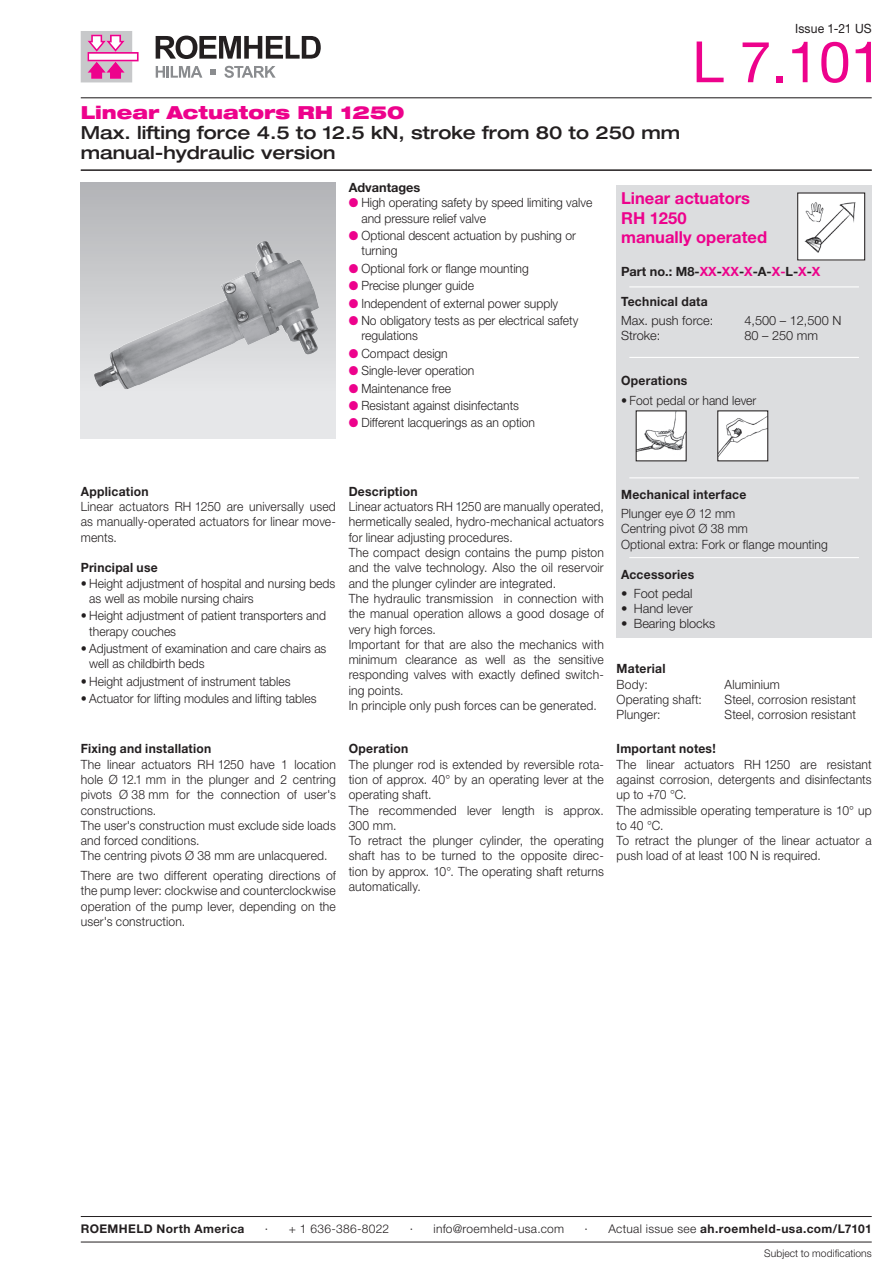
<style>
.page{position:relative;width:893px;height:1263px;background:#fff}
.page>*{position:absolute;margin:0;border:0;box-sizing:border-box;transform-origin:0 0}
.t1{font:57px "Helvetica Neue LT Pro";color:#ed028c}
.t2{font:500 expanded 18px/20.2px "Helvetica Neue LT Pro";color:#231f20}
.t3{font:900 expanded 18px "Helvetica Neue LT Pro";color:#ed028c}
.t4{font:700 16.5px/19.2px "Helvetica Neue LT Pro";color:#ed028c}
.t5{font:300 12.75px/15.3px "Helvetica Neue LT Pro";letter-spacing:.01em;color:#231f20;scale:.95 1}
.t6{font:700 12.75px "Helvetica Neue LT Pro";letter-spacing:.02em;color:#231f20;scale:.95 1}
.t7{font:300 12.75px "Helvetica Neue LT Pro";letter-spacing:.01em;color:#231f20}
.t8{font:700 12.75px "Helvetica Neue LT Pro";color:#231f20}
.t9{font:12.75px "Helvetica Neue LT Pro";letter-spacing:.01em;color:#231f20;scale:.95 1}
.t10{font:700 12px "Helvetica Neue LT Pro";letter-spacing:.035em;color:#231f20}
.t11{font:300 12px "Helvetica Neue LT Pro";letter-spacing:.025em;color:#231f20}
.t12{font:300 10.5px "Helvetica Neue LT Pro";letter-spacing:.01em;color:#231f20}
.s1{color:#ed028c}
.s2{font-weight:300}
</style>
<div class="page">
<hr style="left:81px;top:97px;width:791px;height:1px;background:#231f20">
<svg style="left:156px;top:36px;width:165px;height:23px"></svg>
<svg style="left:156px;top:66px;width:46px;height:12px"></svg>
<svg style="left:224px;top:66px;width:52px;height:12px"></svg>
<svg style="left:210px;top:69px;width:6px;height:6px"></svg>
<svg style="left:81px;top:31px;width:58px;height:51px"></svg>
<div style="left:81px;top:183px;width:255px;height:255px;background:linear-gradient(to bottom,#b4b5b8,#edeef0)"></div>
<img style="left:94px;top:241px;width:225px;height:148px">
<hr style="left:81px;top:170px;width:791px;height:1px;background:#231f20">
<div style="left:617px;top:185px;width:255px;height:103px;background:#dcdddf"></div>
<div style="left:617px;top:286px;width:255px;height:352px;background:#dcdddf"></div>
<img style="left:799px;top:194px;width:64px;height:64px">
<div style="left:797px;top:192px;width:68px;height:68px;border:1px solid #231f20"></div>
<hr style="left:629px;top:286px;width:230px;height:1px;background:#fff">
<hr style="left:629px;top:357px;width:230px;height:1px;background:#fff">
<hr style="left:629px;top:477px;width:230px;height:1px;background:#fff">
<hr style="left:629px;top:557px;width:230px;height:1px;background:#fff">
<img style="left:638px;top:412px;width:47px;height:47px">
<img style="left:719px;top:412px;width:47px;height:47px">
<div style="left:717px;top:410px;width:51px;height:51px;border:1px solid #231f20"></div>
<hr style="left:81px;top:1242px;width:791px;height:1px;background:#231f20">
<hr style="left:81px;top:1216px;width:791px;height:1px;background:#231f20">
<p class="t9" style="left:795px;top:20px;width:82px">Issue 1-21 US</p>
<h2 class="t3" style="left:81px;top:101px;width:325px">Linear Actuators RH 1250</h2>
<h2 class="t2" style="left:81px;top:122px;width:601px">Max. lifting force 4.5 to 12.5 kN, stroke from 80 to 250 mm manual-hydraulic version</h2>
<h1 class="t1" style="left:692px;top:27px;width:192px">L 7.101</h1>
<p class="t8" style="left:349px;top:180px;width:73px">Advantages</p>
<p class="t5" style="left:361px;top:195px;width:245px;text-indent:-13px"><span class="s1">●</span> High operating safety by speed limiting valve and pressure relief valve</p>
<p class="t5" style="left:361px;top:228px;width:227px;text-indent:-13px"><span class="s1">●</span> Optional descent actuation by pushing or turning</p>
<p class="t5" style="left:349px;top:260px;width:191px"><span class="s1">●</span> Optional fork or flange mounting</p>
<p class="t5" style="left:349px;top:278px;width:134px"><span class="s1">●</span> Precise plunger guide</p>
<p class="t5" style="left:349px;top:295px;width:222px"><span class="s1">●</span> Independent of external power supply</p>
<p class="t5" style="left:361px;top:313px;width:230px;text-indent:-13px"><span class="s1">●</span> No obligatory tests as per electrical safety regulations</p>
<p class="t5" style="left:349px;top:345px;width:106px"><span class="s1">●</span> Compact design</p>
<p class="t5" style="left:349px;top:363px;width:134px"><span class="s1">●</span> Single-lever operation</p>
<p class="t5" style="left:349px;top:380px;width:109px"><span class="s1">●</span> Maintenance free</p>
<p class="t5" style="left:349px;top:398px;width:181px"><span class="s1">●</span> Resistant against disinfectants</p>
<p class="t5" style="left:349px;top:415px;width:198px"><span class="s1">●</span> Different lacquerings as an option</p>
<p class="t4" style="left:621px;top:189px;width:148px">Linear actuators<br>RH 1250<br>manually operated</p>
<p class="t8" style="left:621px;top:263px;width:201px">Part no.: M8-<span class="s1">XX</span>-<span class="s1">XX</span>-<span class="s1">X</span>-A-<span class="s1">X-</span>L-<span class="s1">X</span>-<span class="s1">X</span></p>
<p class="t6" style="left:621px;top:294px;width:93px">Technical data</p>
<p class="t7" style="left:621px;top:313px;width:94px">Max. push force:</p>
<p class="t7" style="left:744px;top:313px;width:98px">4,500 – 12,500 N</p>
<p class="t7" style="left:621px;top:328px;width:41px">Stroke:</p>
<p class="t7" style="left:744px;top:328px;width:75px">80 – 250 mm</p>
<p class="t6" style="left:621px;top:373px;width:71px">Operations</p>
<p class="t5" style="left:621px;top:392px;width:144px">• Foot pedal or hand lever</p>
<p class="t6" style="left:81px;top:483px;width:73px">Application</p>
<p class="t5" style="left:81px;top:499px;width:270px;text-align:justify">Linear actuators RH 1250 are universally used as manually-operated actuators for linear move&shy;ments.</p>
<p class="t6" style="left:81px;top:560px;width:83px">Principal use</p>
<p class="t5" style="left:89px;top:575px;width:261px;text-indent:-9px">• Height adjustment of hospital and nursing beds as well as mobile nursing chairs</p>
<p class="t5" style="left:89px;top:608px;width:251px;text-indent:-9px">• Height adjustment of patient transporters and therapy couches</p>
<p class="t5" style="left:89px;top:641px;width:251px;text-indent:-9px">• Adjustment of examination and care chairs as well as childbirth beds</p>
<p class="t5" style="left:81px;top:673px;width:222px">• Height adjustment of instrument tables</p>
<p class="t5" style="left:81px;top:691px;width:250px">• Actuator for lifting modules and lifting tables</p>
<p class="t6" style="left:81px;top:741px;width:139px">Fixing and installation</p>
<p class="t5" style="left:81px;top:756px;width:270px">The linear actuators RH 1250 have 1 location hole Ø 12.1 mm in the plunger and 2 centring pivots Ø 38 mm for the connection of user's constructions.<br>The user's construction must exclude side loads and forced conditions.<br>The centring pivots Ø 38 mm are unlacquered.</p>
<p class="t5" style="left:81px;top:867px;width:270px;text-align:justify">There are two different operating directions of the pump lever: clockwise and counterclockwise operation of the pump lever, depending on the user's construction.</p>
<p class="t6" style="left:349px;top:483px;width:74px">Description</p>
<p class="t5" style="left:349px;top:499px;width:270px">Linear actuators RH 1250 are manually operated, hermetically sealed, hydro-mechanical actuators for linear adjusting procedures.<br>The compact design contains the pump piston and the valve technology. Also the oil reservoir and the plunger cylinder are integrated.<br>The hydraulic transmission in connection with the manual operation allows a good dosage of very high forces.<br>Important for that are also the mechanics with minimum clearance as well as the sensitive responding valves with exactly defined switch&shy;ing points.<br>In principle only push forces can be generated.</p>
<p class="t6" style="left:349px;top:741px;width:64px">Operation</p>
<p class="t5" style="left:349px;top:756px;width:270px">The plunger rod is extended by reversible rota&shy;tion of approx. 40° by an operating lever at the operating shaft.<br>The recommended lever length is approx.<br>300 mm.<br>To retract the plunger cylinder, the operating shaft has to be turned to the opposite direc&shy;tion by approx. 10°. The operating shaft returns automatically.</p>
<p class="t6" style="left:621px;top:486px;width:133px">Mechanical interface</p>
<p class="t5" style="left:621px;top:506px;width:219px">Plunger eye Ø 12 mm<br>Centring pivot Ø 38 mm<br>Optional extra: Fork or flange mounting</p>
<p class="t6" style="left:621px;top:567px;width:78px">Accessories</p>
<p class="t7" style="left:621px;top:586px;width:73px">• Foot pedal</p>
<p class="t7" style="left:621px;top:601px;width:73px">• Hand lever</p>
<p class="t7" style="left:621px;top:616px;width:96px">• Bearing blocks</p>
<p class="t6" style="left:617px;top:661px;width:53px">Material</p>
<p class="t5" style="left:617px;top:676px;width:34px">Body:</p>
<p class="t5" style="left:725px;top:676px;width:60px">Aluminium</p>
<p class="t5" style="left:617px;top:691px;width:91px">Operating shaft:</p>
<p class="t5" style="left:725px;top:691px;width:140px">Steel, corrosion resistant</p>
<p class="t5" style="left:617px;top:707px;width:48px">Plunger:</p>
<p class="t5" style="left:725px;top:707px;width:140px">Steel, corrosion resistant</p>
<p class="t6" style="left:617px;top:741px;width:106px">Important notes!</p>
<p class="t5" style="left:617px;top:756px;width:270px">The linear actuators RH 1250 are resistant against corrosion, detergents and disinfectants up to +70 °C.<br>The admissible operating temperature is 10° up to 40 °C.<br>To retract the plunger of the linear actuator a push load of at least 100 N is required.</p>
<p class="t10" style="left:81px;top:1222px;width:165px">ROEMHELD North America</p>
<p class="t11" style="left:265px;top:1222px;width:126px">· + 1 636-386-8022</p>
<p class="t11" style="left:410px;top:1222px;width:156px">· info@roemheld-usa.com</p>
<p class="t10" style="left:585px;top:1222px;width:289px"><span class="s2">· Actual issue see</span> ah.roemheld-usa.com/L7101</p>
<p class="t12" style="left:764px;top:1247px;width:109px">Subject to modifications</p>
</div>
